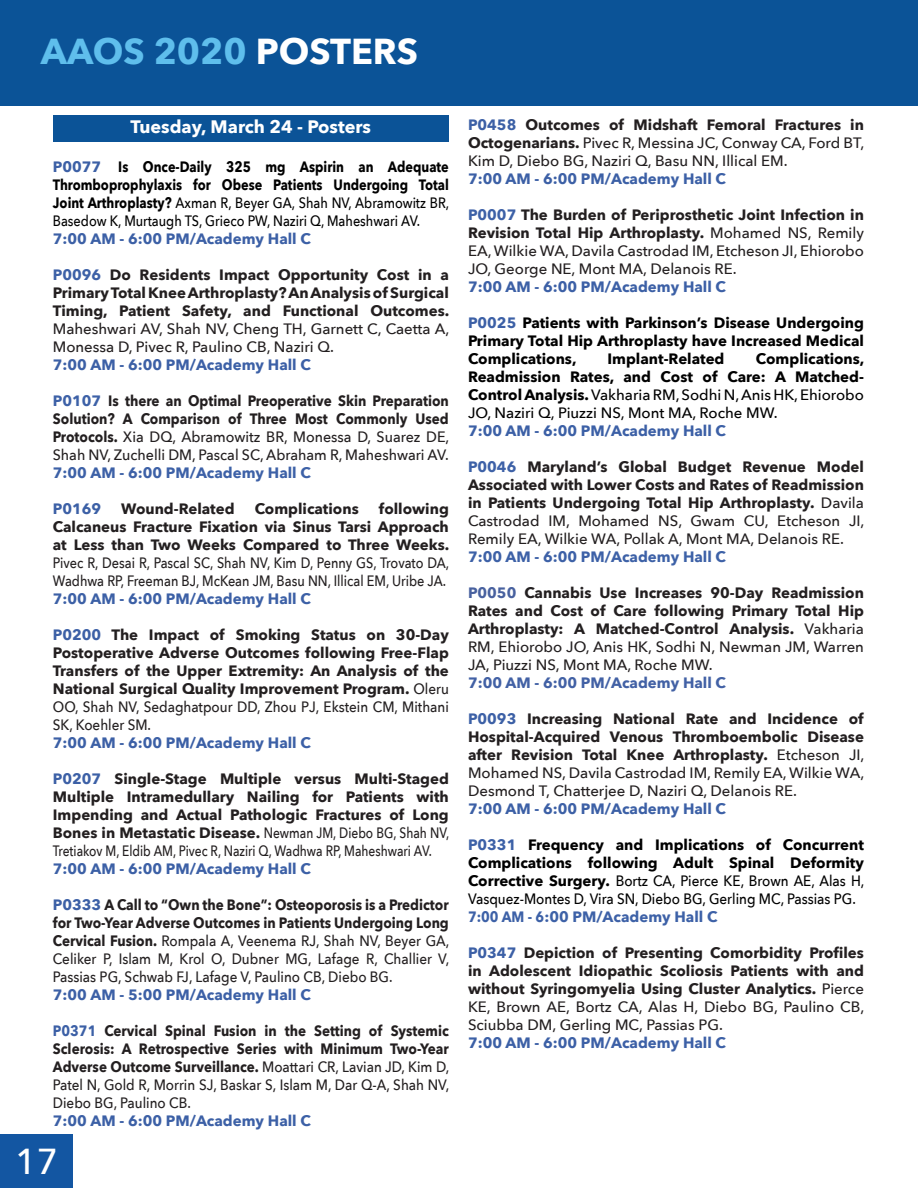
<style>
.page{position:relative;width:918px;height:1188px;background:#fff}
.page>*{position:absolute;margin:0;border:0;box-sizing:border-box;transform-origin:0 0}
.t1{font:700 36px "Avenir Next";color:#5fbeec}
.t2{font:500 36px "Avenir Next";color:#fff}
.t3{font:700 18px "Avenir Next";color:#fff}
.t4{font:700 15px/18px "Avenir Next";color:#231f20;text-align:justify}
.t5{font:700 15px/18px "Avenir Next";color:#000;text-align:justify}
.t6{font:700 15px/18px "Avenir Next";color:#231f20;text-align:justify;scale:.9 1}
.t7{font:700 15px "Avenir Next";color:#3c60a6}
.t8{font:500 15px/18px "Avenir Next";color:#231f20;text-align:justify}
.t9{font:500 15px/18px "Avenir Next";color:#231f20;text-align:justify;scale:.9 1}
.t10{font:500 15px/18px "Avenir Next";color:#231f20;text-align:justify;scale:.85 1}
.t11{font:700 15px/18px "Avenir Next";color:#000;text-align:justify;scale:.85 1}
.t12{font:700 15px "Avenir Next";color:#3d61a7}
.t13{font:700 15px "Avenir Next";color:#4261a5}
.t14{font:700 15px "Avenir Next";color:#3d61a7;scale:.9 1}
.s1{color:#fff}
.s2{color:#3c60a6}
.s3{font-weight:500}
.s4{color:#3d61a7}
.s5{font-weight:700}
.s6{font-weight:700;color:#3c60a6}
.s7{font-weight:700;color:#3d61a7}
.s8{color:#48619f}
</style>
<div class="page">
<div style="left:0;top:1134px;width:72px;height:54px;background:#1356a2"></div>
<div style="left:0;top:0;width:918px;height:105px;background:#0b5397"></div>
<div style="left:53px;top:115px;width:396px;height:26px;background:#0b5397"></div>
<p class="t1" style="left:41px;top:20px;width:379px">AAOS 2020 <span class="s1">POSTERS</span></p>
<p class="t3" style="left:131px;top:111px;width:242px">Tuesday, March 24 - Posters</p>
<p class="t11" style="left:53px;top:157px;width:468px"><span class="s2">P0077</span> Is Once-Daily 325 mg Aspirin an Adequate Thromboprophylaxis for Obese Patients Undergoing Total Joint Arthroplasty? <span class="s3">Axman R, Beyer GA, Shah NV, Abramowitz BR, Basedow K, Murtaugh TS, Grieco PW, Naziri Q, Maheshwari AV.</span></p>
<p class="t7" style="left:53px;top:226px;width:260px">7:00 AM - 6:00 PM/Academy Hall C</p>
<p class="t4" style="left:53px;top:265px;width:398px"><span class="s4">P0096</span> Do Residents Impact Opportunity Cost in a Primary Total Knee Arthroplasty? An Analysis of Surgical Timing, Patient Safety, and Functional Outcomes.<br><span class="s3">Maheshwari AV, Shah NV, Cheng TH, Garnett C, Caetta A, Monessa D, Pivec R, Paulino CB, Naziri Q.</span></p>
<p class="t7" style="left:53px;top:352px;width:260px">7:00 AM - 6:00 PM/Academy Hall C</p>
<p class="t6" style="left:53px;top:391px;width:442px"><span class="s4">P0107</span> Is there an Optimal Preoperative Skin Preparation Solution? A Comparison of Three Most Commonly Used Protocols. <span class="s3">Xia DQ, Abramowitz BR, Monessa D, Suarez DE, Shah NV, Zuchelli DM, Pascal SC, Abraham R, Maheshwari AV.</span></p>
<p class="t12" style="left:53px;top:460px;width:260px">7:00 AM - 6:00 PM/Academy Hall C</p>
<p class="t7" style="left:53px;top:496px;width:50px">P0169</p>
<p class="t4" style="left:121px;top:499px;width:115px">Wound-Related</p>
<p class="t4" style="left:255px;top:499px;width:106px">Complications</p>
<p class="t10" style="left:53px;top:499px;width:468px;text-indent:326px"><span class="s5">following Calcaneus Fracture Fixation via Sinus Tarsi Approach at Less than Two Weeks Compared to Three Weeks.<br></span>Pivec R, Desai R, Pascal SC, Shah NV, Kim D, Penny GS, Trovato DA, Wadhwa RP, Freeman BJ, McKean JM, Basu NN, Illical EM, Uribe JA.</p>
<p class="t7" style="left:53px;top:586px;width:260px">7:00 AM - 6:00 PM/Academy Hall C</p>
<p class="t4" style="left:53px;top:625px;width:398px"><span class="s2">P0200</span> The Impact of Smoking Status on 30-Day Postoperative Adverse Outcomes following Free-Flap Transfers of the Upper Extremity: An Analysis of the National Surgical Quality Improvement Program. <span class="s3">Oleru OO, Shah NV, Sedaghatpour DD, Zhou PJ, Ekstein CM, Mithani SK, Koehler SM.</span></p>
<p class="t7" style="left:53px;top:730px;width:260px">7:00 AM - 6:00 PM/Academy Hall C</p>
<p class="t4" style="left:53px;top:769px;width:398px"><span class="s2">P0207</span> Single-Stage Multiple versus Multi-Staged Multiple Intramedullary Nailing for Patients with Impending and Actual Pathologic Fractures of Long Bones in Metastatic Disease. <span class="s3">Newman JM, Diebo BG, Shah NV, Tretiakov M, Eldib AM, Pivec R, Naziri Q, Wadhwa RP, Maheshwari AV.</span></p>
<p class="t7" style="left:53px;top:856px;width:260px">7:00 AM - 6:00 PM/Academy Hall C</p>
<p class="t9" style="left:53px;top:895px;width:442px"><span class="s6">P0333</span> <span class="s5">A Call to “Own the Bone”: Osteoporosis is a Predictor for Two-Year Adverse Outcomes in Patients Undergoing Long Cervical Fusion.</span> Rompala A, Veenema RJ, Shah NV, Beyer GA, Celiker P, Islam M, Krol O, Dubner MG, Lafage R, Challier V, Passias PG, Schwab FJ, Lafage V, Paulino CB, Diebo BG.</p>
<p class="t7" style="left:53px;top:982px;width:260px">7:00 AM - 5:00 PM/Academy Hall C</p>
<p class="t6" style="left:53px;top:1021px;width:442px"><span class="s2">P0371</span> Cervical Spinal Fusion in the Setting of Systemic Sclerosis: A Retrospective Series with Minimum Two-Year Adverse Outcome Surveillance. <span class="s3">Moattari CR, Lavian JD, Kim D, Patel N, Gold R, Morrin SJ, Baskar S, Islam M, Dar Q-A, Shah NV, Diebo BG, Paulino CB.</span></p>
<p class="t7" style="left:53px;top:1108px;width:260px">7:00 AM - 6:00 PM/Academy Hall C</p>
<p class="t2" style="left:15px;top:1131px;width:44px">17</p>
<p class="t8" style="left:468px;top:116px;width:398px"><span class="s6">P0458</span> <span class="s5">Outcomes of Midshaft Femoral Fractures in Octogenarians.</span> Pivec R, Messina JC, Conway CA, Ford BT, Kim D, Diebo BG, Naziri Q, Basu NN, Illical EM.</p>
<p class="t7" style="left:468px;top:166px;width:260px">7:00 AM - 6:00 PM/Academy Hall C</p>
<p class="t8" style="left:468px;top:206px;width:398px"><span class="s7">P0007</span> <span class="s5">The Burden of Periprosthetic Joint Infection in Revision Total Hip Arthroplasty.</span> Mohamed NS, Remily EA, Wilkie WA, Davila Castrodad IM, Etcheson JI, Ehiorobo JO, George NE, Mont MA, Delanois RE.</p>
<p class="t7" style="left:468px;top:274px;width:260px">7:00 AM - 6:00 PM/Academy Hall C</p>
<p class="t5" style="left:468px;top:314px;width:398px"><span class="s2">P0025</span> Patients with Parkinson’s Disease Undergoing Primary Total Hip Arthroplasty have Increased Medical Complications,</p>
<p class="t5" style="left:468px;top:350px;width:398px;text-indent:288px">Complications, Readmission Rates, and Cost of Care: A Matched-Control Analysis. <span class="s3">Vakharia RM, Sodhi N, Anis HK, Ehiorobo JO, Naziri Q, Piuzzi NS, Mont MA, Roche MW.</span></p>
<p class="t7" style="left:468px;top:418px;width:260px">7:00 AM - 6:00 PM/Academy Hall C</p>
<p class="t4" style="left:468px;top:458px;width:398px"><span class="s4">P0046</span> Maryland’s Global Budget Revenue Model Associated with Lower Costs and Rates of Readmission in Patients Undergoing Total Hip Arthroplasty. <span class="s3">Davila Castrodad IM, Mohamed NS, Gwam CU, Etcheson JI, Remily EA, Wilkie WA, Pollak A, Mont MA, Delanois RE.</span></p>
<p class="t12" style="left:468px;top:544px;width:260px">7:00 AM - 6:00 PM/Academy Hall C</p>
<p class="t4" style="left:468px;top:584px;width:398px"><span class="s8">P0050</span> Cannabis Use Increases 90-Day Readmission Rates and Cost of Care following Primary Total Hip Arthroplasty: A Matched-Control Analysis. <span class="s3">Vakharia RM, Ehiorobo JO, Anis HK, Sodhi N, Newman JM, Warren JA, Piuzzi NS, Mont MA, Roche MW.</span></p>
<p class="t13" style="left:468px;top:670px;width:260px">7:00 AM - 6:00 PM/Academy Hall C</p>
<p class="t4" style="left:468px;top:710px;width:398px"><span class="s2">P0093</span> Increasing National Rate and Incidence of Hospital-Acquired Venous Thromboembolic Disease after Revision Total Knee Arthroplasty. <span class="s3">Etcheson JI, Mohamed NS, Davila Castrodad IM, Remily EA, Wilkie WA, Desmond T, Chatterjee D, Naziri Q, Delanois RE.</span></p>
<p class="t7" style="left:468px;top:796px;width:260px">7:00 AM - 6:00 PM/Academy Hall C</p>
<p class="t5" style="left:468px;top:836px;width:398px"><span class="s4">P0331</span> Frequency and Implications of Concurrent Complications following Adult Spinal Deformity Corrective Surgery. <span class="s3">Bortz CA, Pierce KE, Brown AE, Alas H, Vasquez-Montes D, Vira SN, Diebo BG, Gerling MC, Passias PG.</span></p>
<p class="t14" style="left:468px;top:904px;width:279px">7:00 AM - 6:00 PM/Academy Hall C</p>
<p class="t4" style="left:468px;top:944px;width:398px"><span class="s2">P0347</span> Depiction of Presenting Comorbidity Profiles in Adolescent Idiopathic Scoliosis Patients with and without Syringomyelia Using Cluster Analytics. <span class="s3">Pierce KE, Brown AE, Bortz CA, Alas H, Diebo BG, Paulino CB, Sciubba DM, Gerling MC, Passias PG.</span></p>
<p class="t7" style="left:468px;top:1030px;width:260px">7:00 AM - 6:00 PM/Academy Hall C</p>
<p class="t5" style="left:607px;top:350px;width:119px">Implant-Related</p>
</div>
